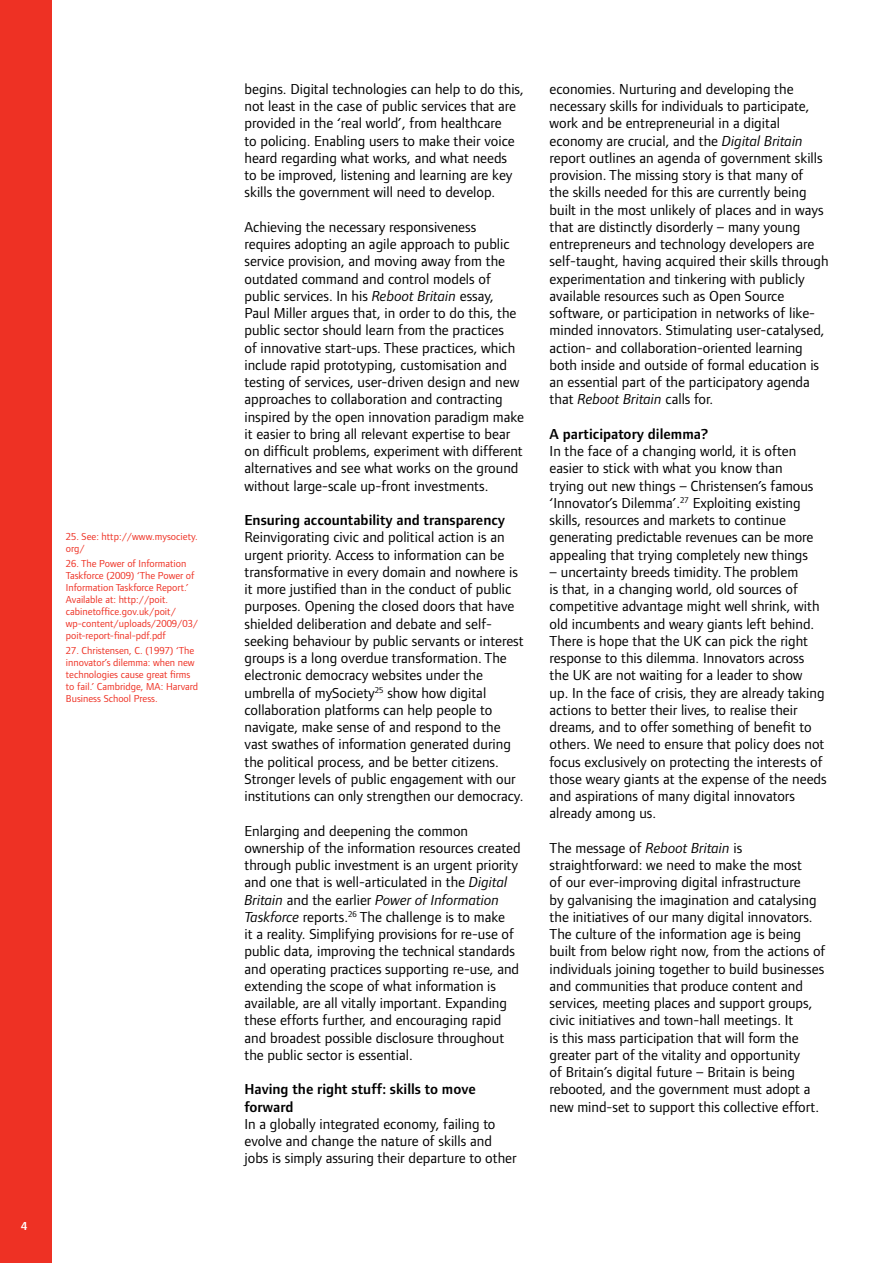
<style>
.page{position:relative;width:893px;height:1263px;background:#fff}
.page>*{position:absolute;margin:0;border:0;box-sizing:border-box;transform-origin:0 0}
.t1{font:15px/17.2px "Foundry Form Sans";color:#000}
.t2{font:600 15px/17.2px "Foundry Form Sans";color:#000}
.t3{font:600 12px "Foundry Form Sans";color:#fff}
.t4{font:10.5px/12px "Foundry Form Sans";color:#ee3124}
.s1{font-style:italic}
</style>
<div class="page">
<div style="left:0;top:0;width:51px;height:1263px;background:#ee3124"></div>
<p class="t4" style="left:66px;top:530px;width:133px">25. See: http://www.mysociety. org/</p>
<p class="t4" style="left:66px;top:557px;width:134px">26. The Power of Information<br>Taskforce (2009) ‘The Power of<br>Information Taskforce Report.’<br>Available at: http://poit. cabinetoffice.gov.uk/poit/ wp-content/uploads/2009/03/ poit-report-final-pdf.pdf</p>
<p class="t4" style="left:66px;top:645px;width:134px">27. Christensen, C. (1997) ‘The innovator’s dilemma: when new technologies cause great firms to fail.’ Cambridge, MA: Harvard<br>Business School Press.</p>
<p class="t3" style="left:21px;top:1219px;width:7px">4</p>
<p class="t1" style="left:244px;top:80px;width:281px">begins. Digital technologies can help to do this, not least in the case of public services that are provided in the ‘real world’, from healthcare<br>to policing. Enabling users to make their voice heard regarding what works, and what needs<br>to be improved, listening and learning are key skills the government will need to develop.</p>
<p class="t1" style="left:244px;top:218px;width:281px">Achieving the necessary responsiveness requires adopting an agile approach to public service provision, and moving away from the outdated command and control models of public services. In his <span class="s1">Reboot Britain</span> essay,<br>Paul Miller argues that, in order to do this, the public sector should learn from the practices<br>of innovative start-ups. These practices, which include rapid prototyping, customisation and testing of services, user-driven design and new approaches to collaboration and contracting inspired by the open innovation paradigm make it easier to bring all relevant expertise to bear on difficult problems, experiment with different alternatives and see what works on the ground without large-scale up-front investments.</p>
<p class="t2" style="left:244px;top:511px;width:262px">Ensuring accountability and transparency</p>
<p class="t1" style="left:244px;top:529px;width:281px">Reinvigorating civic and political action is an urgent priority. Access to information can be transformative in every domain and nowhere is it more justified than in the conduct of public purposes. Opening the closed doors that have shielded deliberation and debate and self&shy;seeking behaviour by public servants or interest groups is a long overdue transformation. The electronic democracy websites under the umbrella of mySociety<sup>25</sup> show how digital collaboration platforms can help people to navigate, make sense of and respond to the vast swathes of information generated during the political process, and be better citizens.<br>Stronger levels of public engagement with our institutions can only strengthen our democracy.</p>
<p class="t1" style="left:244px;top:822px;width:278px">Enlarging and deepening the common ownership of the information resources created through public investment is an urgent priority and one that is well-articulated in the <span class="s1">Digital Britain</span> and the earlier <span class="s1">Power of Information Taskforce</span> reports.<sup>26</sup> The challenge is to make<br>it a reality. Simplifying provisions for re-use of public data, improving the technical standards and operating practices supporting re-use, and extending the scope of what information is available, are all vitally important. Expanding these efforts further, and encouraging rapid and broadest possible disclosure throughout the public sector is essential.</p>
<p class="t2" style="left:244px;top:1081px;width:233px">Having the right stuff: skills to move forward</p>
<p class="t1" style="left:244px;top:1115px;width:274px">In a globally integrated economy, failing to evolve and change the nature of skills and jobs is simply assuring their departure to other</p>
<p class="t1" style="left:550px;top:80px;width:281px">economies. Nurturing and developing the necessary skills for individuals to participate, work and be entrepreneurial in a digital economy are crucial, and the <span class="s1">Digital Britain </span>report outlines an agenda of government skills provision. The missing story is that many of<br>the skills needed for this are currently being built in the most unlikely of places and in ways that are distinctly disorderly – many young entrepreneurs and technology developers are self-taught, having acquired their skills through experimentation and tinkering with publicly available resources such as Open Source software, or participation in networks of like&shy;minded innovators. Stimulating user-catalysed, action- and collaboration-oriented learning both inside and outside of formal education is an essential part of the participatory agenda that <span class="s1">Reboot Britain</span> calls for.</p>
<p class="t2" style="left:550px;top:425px;width:160px">A participatory dilemma?</p>
<p class="t1" style="left:550px;top:442px;width:265px">In the face of a changing world, it is often easier to stick with what you know than trying out new things – Christensen’s famous ‘Innovator’s Dilemma’.<sup>27</sup> Exploiting existing skills, resources and markets to continue generating predictable revenues can be more appealing that trying completely new things</p>
<p class="t1" style="left:550px;top:563px;width:279px">– uncertainty breeds timidity. The problem<br>is that, in a changing world, old sources of competitive advantage might well shrink, with old incumbents and weary giants left behind.<br>There is hope that the UK can pick the right response to this dilemma. Innovators across the UK are not waiting for a leader to show<br>up. In the face of crisis, they are already taking actions to better their lives, to realise their dreams, and to offer something of benefit to others. We need to ensure that policy does not focus exclusively on protecting the interests of those weary giants at the expense of the needs and aspirations of many digital innovators already among us.</p>
<p class="t1" style="left:550px;top:839px;width:277px">The message of <span class="s1">Reboot Britain</span> is straightforward: we need to make the most<br>of our ever-improving digital infrastructure<br>by galvanising the imagination and catalysing the initiatives of our many digital innovators.<br>The culture of the information age is being built from below right now, from the actions of individuals joining together to build businesses and communities that produce content and services, meeting places and support groups, civic initiatives and town-hall meetings. It<br>is this mass participation that will form the greater part of the vitality and opportunity<br>of Britain’s digital future – Britain is being rebooted, and the government must adopt a new mind-set to support this collective effort.</p>
</div>
